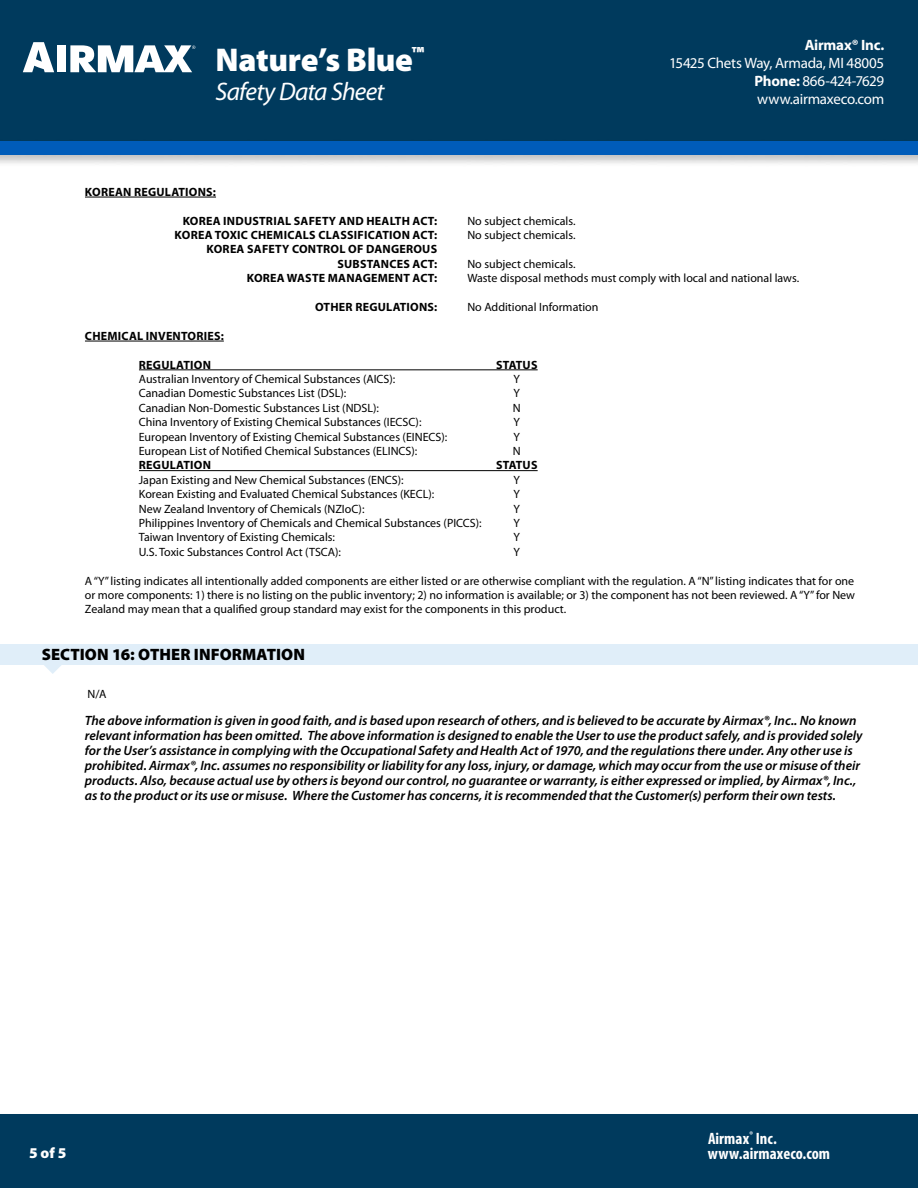
<style>
.page{position:relative;width:918px;height:1188px;background:#fff}
.page>*{position:absolute;margin:0;border:0;box-sizing:border-box;transform-origin:0 0}
.t1{font:900 33px "Myriad Pro";letter-spacing:-.01em;color:#fff}
.t2{font:italic 25.5px "Myriad Pro";letter-spacing:-.03em;color:#fff}
.t3{font:700 condensed 16.5px "Myriad Pro";letter-spacing:.005em;color:#fff}
.t4{font:900 16.5px "Myriad Pro";letter-spacing:.005em;color:#000}
.t5{font:15px/18px "Myriad Pro";letter-spacing:-.02em;color:#fff;text-align:justify}
.t6{font:700 15px "Myriad Pro";letter-spacing:-.015em;color:#fff}
.t7{font:900 15px "Myriad Pro";color:#fff}
.t8{font:italic 600 13.5px/15px "Myriad Pro";color:#000}
.t9{font:12px/14.4px "Myriad Pro";color:#000;text-align:justify}
.t10{font:700 12px/14.4px "Myriad Pro";letter-spacing:.02em;color:#000;text-align:right}
.s1{font-weight:700}
</style>
<div class="page">
<div style="left:0;top:0;width:918px;height:155px;background:#003a5d"></div>
<div style="left:0;top:139px;width:918px;height:28px;background:#000;opacity:.25"></div>
<div style="left:0;top:141px;width:918px;height:14px;background:#005cb9"></div>
<div style="left:0;top:1114px;width:918px;height:74px;background:#003a5d"></div>
<svg style="left:23px;top:42px;width:31px;height:30px"></svg>
<div style="left:57px;top:45px;width:9px;height:27px;background:#fff"></div>
<svg style="left:70px;top:45px;width:125px;height:27px"></svg>
<div style="left:0;top:644px;width:918px;height:20px;background:#e0eef9"></div>
<svg style="left:43px;top:664px;width:19px;height:10px"></svg>
<hr style="left:85px;top:197px;width:131px;height:1px;background:#000">
<hr style="left:85px;top:341px;width:139px;height:1px;background:#000">
<hr style="left:139px;top:370px;width:399px;height:1px;background:#000">
<hr style="left:139px;top:470px;width:399px;height:1px;background:#000">
<h1 class="t1" style="left:216px;top:38px;width:210px">Nature’s Blue<sup>™</sup></h1>
<h2 class="t2" style="left:216px;top:75px;width:170px">Safety Data Sheet</h2>
<p class="t10" style="left:85px;top:184px;width:133px">KOREAN REGULATIONS:</p>
<p class="t10" style="left:183px;top:213px;width:256px">KOREA INDUSTRIAL SAFETY AND HEALTH ACT:</p>
<p class="t9" style="left:467px;top:213px;width:110px">No subject chemicals.</p>
<p class="t10" style="left:175px;top:227px;width:264px">KOREA TOXIC CHEMICALS CLASSIFICATION ACT:</p>
<p class="t9" style="left:467px;top:228px;width:110px">No subject chemicals.</p>
<p class="t10" style="left:207px;top:242px;width:232px">KOREA SAFETY CONTROL OF DANGEROUS<br>SUBSTANCES ACT:</p>
<p class="t9" style="left:467px;top:256px;width:110px">No subject chemicals.</p>
<p class="t6" style="left:805px;top:35px;width:81px">Airmax® Inc.</p>
<p class="t5" style="left:755px;top:54px;width:131px;text-indent:-85px">15425 Chets Way, Armada, MI 48005<br><span class="s1">Phone:</span> 866-424-7629 www.airmaxeco.com</p>
<p class="t10" style="left:247px;top:271px;width:192px">KOREA WASTE MANAGEMENT ACT:</p>
<p class="t9" style="left:467px;top:271px;width:333px">Waste disposal methods must comply with local and national laws.</p>
<p class="t10" style="left:315px;top:299px;width:124px">OTHER REGULATIONS:</p>
<p class="t9" style="left:467px;top:300px;width:133px">No Additional Information</p>
<p class="t10" style="left:85px;top:328px;width:140px">CHEMICAL INVENTORIES:</p>
<p class="t10" style="left:139px;top:357px;width:74px">REGULATION</p>
<p class="t10" style="left:496px;top:357px;width:43px">STATUS</p>
<p class="t9" style="left:139px;top:372px;width:258px">Australian Inventory of Chemical Substances (AICS):</p>
<p class="t9" style="left:514px;top:372px;width:8px">Y</p>
<p class="t9" style="left:139px;top:386px;width:209px">Canadian Domestic Substances List (DSL):</p>
<p class="t9" style="left:514px;top:386px;width:8px">Y</p>
<p class="t9" style="left:139px;top:400px;width:242px">Canadian Non-Domestic Substances List (NDSL):</p>
<p class="t9" style="left:513px;top:400px;width:9px">N</p>
<p class="t9" style="left:139px;top:415px;width:284px">China Inventory of Existing Chemical Substances (IECSC):</p>
<p class="t9" style="left:514px;top:415px;width:8px">Y</p>
<p class="t9" style="left:139px;top:429px;width:310px">European Inventory of Existing Chemical Substances (EINECS):</p>
<p class="t9" style="left:514px;top:429px;width:8px">Y</p>
<p class="t9" style="left:139px;top:444px;width:280px">European List of Notified Chemical Substances (ELINCS):</p>
<p class="t9" style="left:513px;top:444px;width:9px">N</p>
<p class="t10" style="left:139px;top:458px;width:74px">REGULATION</p>
<p class="t10" style="left:496px;top:458px;width:43px">STATUS</p>
<p class="t9" style="left:139px;top:472px;width:266px">Japan Existing and New Chemical Substances (ENCS):</p>
<p class="t9" style="left:514px;top:472px;width:8px">Y</p>
<p class="t9" style="left:139px;top:487px;width:297px">Korean Existing and Evaluated Chemical Substances (KECL):</p>
<p class="t9" style="left:514px;top:487px;width:8px">Y</p>
<p class="t9" style="left:139px;top:501px;width:227px">New Zealand Inventory of Chemicals (NZIoC):</p>
<p class="t9" style="left:514px;top:501px;width:8px">Y</p>
<p class="t9" style="left:139px;top:516px;width:344px">Philippines Inventory of Chemicals and Chemical Substances (PICCS):</p>
<p class="t9" style="left:514px;top:516px;width:8px">Y</p>
<p class="t9" style="left:139px;top:530px;width:198px">Taiwan Inventory of Existing Chemicals:</p>
<p class="t9" style="left:514px;top:530px;width:8px">Y</p>
<p class="t9" style="left:139px;top:544px;width:204px">U.S. Toxic Substances Control Act (TSCA):</p>
<p class="t9" style="left:514px;top:544px;width:8px">Y</p>
<p class="t9" style="left:85px;top:573px;width:772px">A “Y” listing indicates all intentionally added components are either listed or are otherwise compliant with the regulation. A “N” listing indicates that for one or more components: 1) there is no listing on the public inventory; 2) no information is available; or 3) the component has not been reviewed. A “Y” for New Zealand may mean that a qualified group standard may exist for the components in this product.</p>
<h3 class="t4" style="left:42px;top:644px;width:265px">SECTION 16: OTHER INFORMATION</h3>
<p class="t9" style="left:88px;top:686px;width:20px">N/A</p>
<p class="t8" style="left:85px;top:712px;width:779px">The above information is given in good faith, and is based upon research of others, and is believed to be accurate by Airmax®, Inc.. No known relevant information has been omitted. The above information is designed to enable the User to use the product safely, and is provided solely for the User’s assistance in complying with the Occupational Safety and Health Act of 1970, and the regulations there under. Any other use is prohibited. Airmax®, Inc. assumes no responsibility or liability for any loss, injury, or damage, which may occur from the use or misuse of their products. Also, because actual use by others is beyond our control, no guarantee or warranty, is either expressed or implied, by Airmax®, Inc., as to the product or its use or misuse. Where the Customer has concerns, it is recommended that the Customer(s) perform their own tests.</p>
<h3 class="t3" style="left:708px;top:1128px;width:70px">Airmax<sup>®</sup> Inc.</h3>
<p class="t7" style="left:29px;top:1143px;width:39px">5 of 5</p>
<h3 class="t3" style="left:708px;top:1143px;width:124px">www.airmaxeco.com</h3>
</div>
